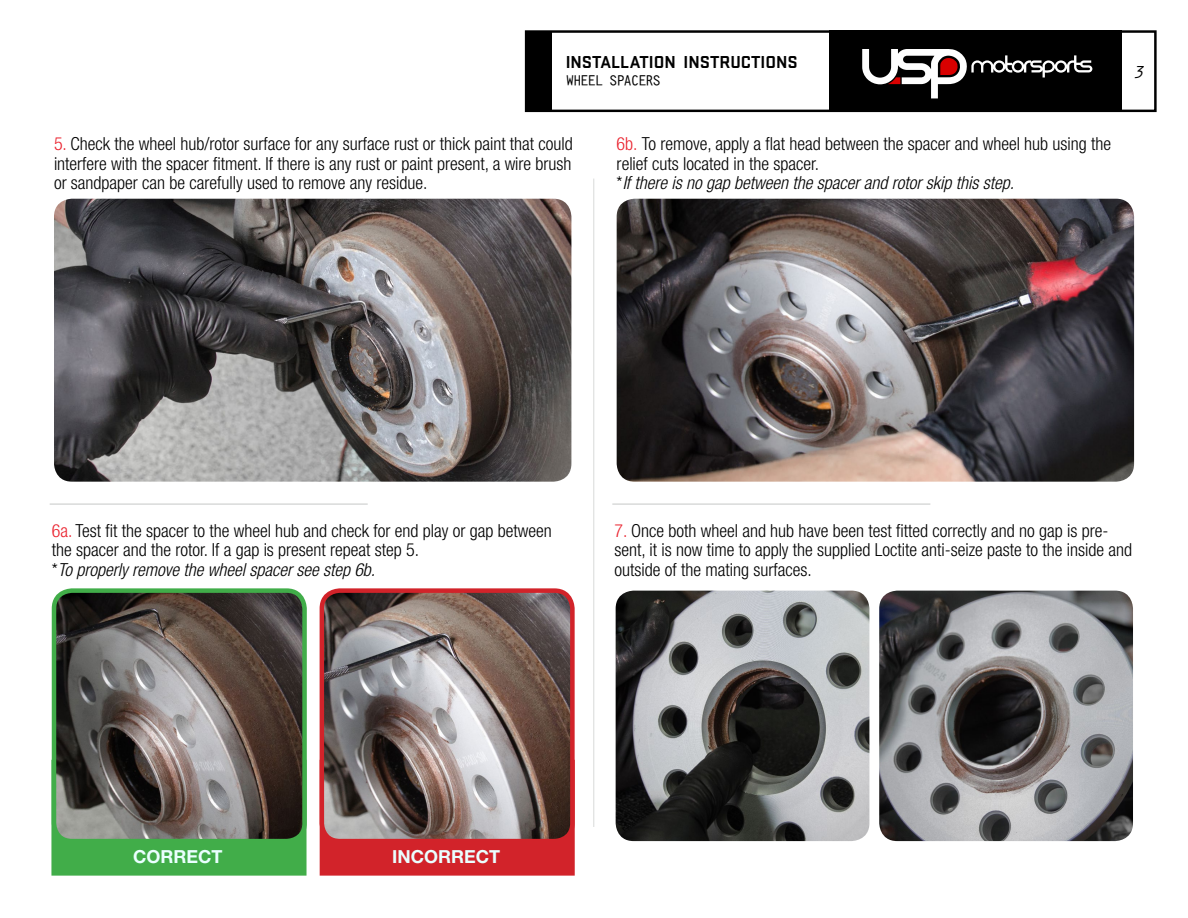
<style>
.page{position:relative;width:1188px;height:918px;background:#fff}
.page>*{position:absolute;margin:0;border:0;box-sizing:border-box;transform-origin:0 0}
.t1{font:300 condensed 18px/19.5px "Helvetica Neue LT Std";color:#000}
.t2{font:italic 300 condensed 18px "Helvetica Neue LT Std";color:#000}
.t3{font:700 18px "Stratum 2";color:#000}
.t4{font:700 18px "Helvetica Neue LT Std";color:#eaffff}
.t5{font:italic 18px "Orator Std";color:#000}
.t6{font:12px "Orator Bold SWFTE";color:#000}
.s1{color:#ea232f}
.s2{font-style:normal}
</style>
<div class="page">
<div style="left:830px;top:30px;width:292px;height:82px;background:#000"></div>
<div style="left:525px;top:30px;width:632px;height:82px;border:2px solid #000"></div>
<div style="left:526px;top:32px;width:26px;height:79px;background:#000"></div>
<svg style="left:862px;top:49px;width:230px;height:49px"></svg>
<hr style="left:594px;top:179px;width:1px;height:648px;background:#d8dad9">
<div style="left:51px;top:760px;width:256px;height:116px;background:#41ad49;border:4px solid #41ad49"></div>
<div style="left:320px;top:760px;width:255px;height:116px;background:#d2232a;border:4px solid #d2232a"></div>
<hr style="left:50px;top:503px;width:318px;height:2px;background:#d8dad9">
<hr style="left:612px;top:503px;width:318px;height:2px;background:#d8dad9">
<img style="left:54px;top:199px;width:517px;height:283px">
<img style="left:617px;top:199px;width:517px;height:283px">
<img style="left:54px;top:593px;width:251px;height:248px">
<div style="left:52px;top:588px;width:255px;height:255px;border:4px solid #41ad49;border-radius:18px"></div>
<img style="left:616px;top:591px;width:253px;height:250px">
<img style="left:322px;top:593px;width:250px;height:248px">
<div style="left:320px;top:588px;width:255px;height:255px;border:4px solid #d2232a;border-radius:18px"></div>
<img style="left:879px;top:591px;width:254px;height:250px">
<p class="t3" style="left:566px;top:50px;width:234px">INSTALLATION INSTRUCTIONS</p>
<p class="t6" style="left:566px;top:71px;width:95px">WHEEL SPACERS</p>
<p class="t1" style="left:54px;top:134px;width:520px;text-align:justify"><span class="s1">5.</span> Check the wheel hub/rotor surface for any surface rust or thick paint that could interfere with the spacer fitment. If there is any rust or paint present, a wire brush or sandpaper can be carefully used to remove any residue.</p>
<p class="t1" style="left:617px;top:134px;width:496px"><span class="s1">6b.</span> To remove, apply a flat head between the spacer and wheel hub using the relief cuts located in the spacer.</p>
<p class="t2" style="left:617px;top:172px;width:399px"><span class="s2">*</span>If there is no gap between the spacer and rotor skip this step.</p>
<p class="t5" style="left:1133px;top:59px;width:12px">3</p>
<p class="t1" style="left:52px;top:520px;width:501px"><span class="s1">6a.</span> Test fit the spacer to the wheel hub and check for end play or gap between the spacer and the rotor. If a gap is present repeat step 5.</p>
<p class="t2" style="left:52px;top:559px;width:325px"><span class="s2">*</span>To properly remove the wheel spacer see step 6b.</p>
<p class="t1" style="left:615px;top:520px;width:519px"><span class="s1">7.</span> Once both wheel and hub have been test fitted correctly and no gap is pre&shy;sent, it is now time to apply the supplied Loctite anti-seize paste to the inside and outside of the mating surfaces.</p>
<p class="t4" style="left:133px;top:846px;width:91px">CORRECT</p>
<p class="t4" style="left:392px;top:846px;width:109px">INCORRECT</p>
</div>
